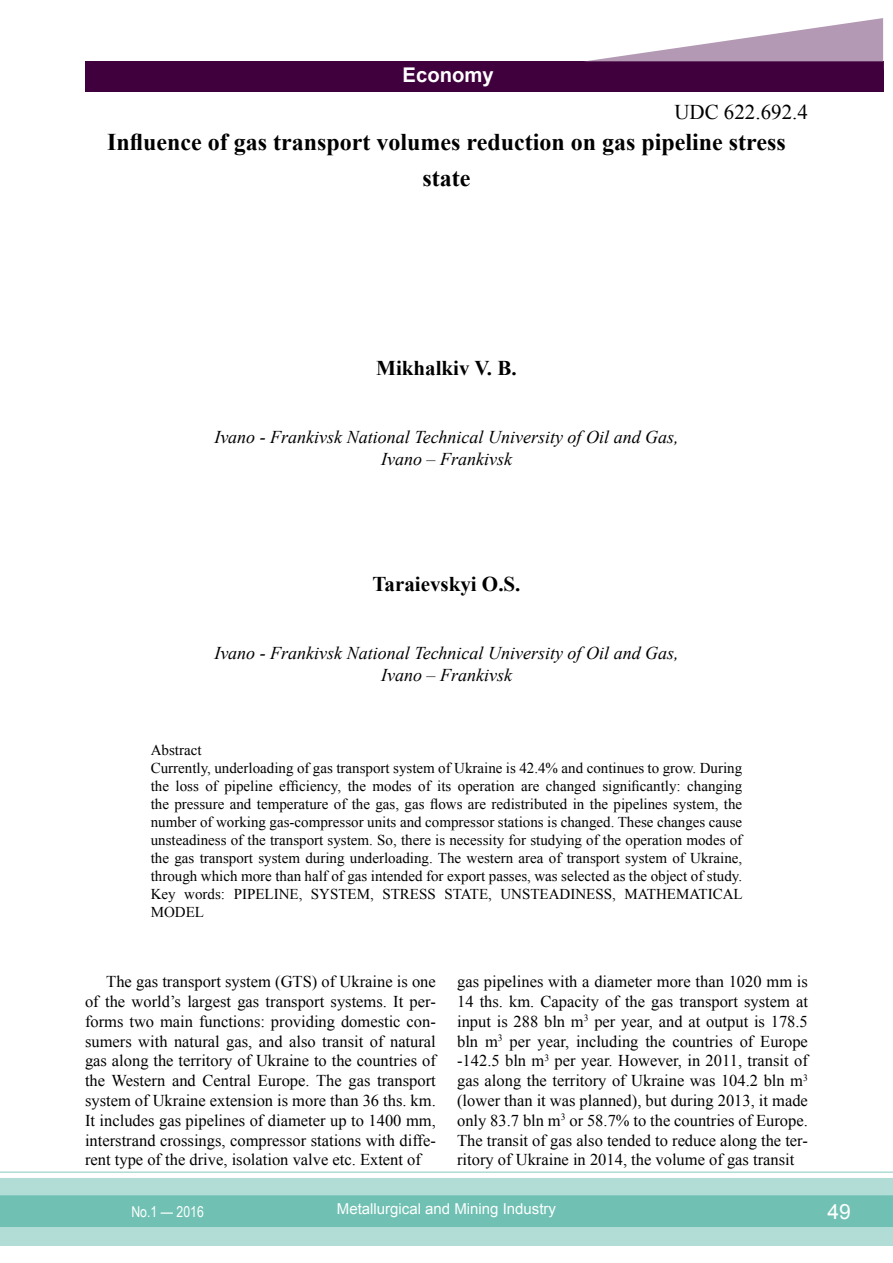
<style>
.page{position:relative;width:893px;height:1263px;background:#fff}
.page>*{position:absolute;margin:0;border:0;box-sizing:border-box;transform-origin:0 0}
.t1{font:700 24px/36px "Times New Roman";color:#000;text-align:center}
.t2{font:700 21px "Times New Roman";color:#000}
.t3{font:21px "Times New Roman";color:#000}
.t4{font:21px "Arial";color:#fff}
.t5{font:700 20.25px "Arial";color:#fff}
.t6{font:italic 18px/22.5px "Times New Roman";color:#000;text-align:center}
.t7{font:16.5px/19.8px "Times New Roman";color:#000;text-align:justify}
.t8{font:15px/18px "Times New Roman";color:#000}
.t9{font:15px "Arial";color:#fff}
.t10{font:15px "Arial Narrow";color:#fff}
</style>
<div class="page">
<div style="left:0;top:1178px;width:893px;height:68px;background:#b2ddd6"></div>
<div style="left:0;top:1195px;width:893px;height:32px;background:#70c1b3;border:2px solid #70c1b3"></div>
<div style="left:85px;top:62px;width:798px;height:30px;background:#40003d"></div>
<svg style="left:583px;top:18px;width:300px;height:44px"></svg>
<hr style="left:1px;top:1172px;width:891px;height:1px;background:#70c1b3">
<svg style="left:0;top:1171px;width:893px;height:1px"></svg>
<p class="t5" style="left:403px;top:61px;width:93px">Economy</p>
<p class="t3" style="left:674px;top:98px;width:135px">UDC 622.692.4</p>
<p class="t1" style="left:107px;top:123px;width:680px">Influence of gas transport volumes reduction on gas pipeline stress state</p>
<p class="t2" style="left:376px;top:353px;width:142px">Mikhalkіv V. B.</p>
<p class="t6" style="left:214px;top:425px;width:466px">Ivano - Frankivsk National Technical University of Oil and Gas,<br>Ivano – Frankivsk</p>
<p class="t2" style="left:372px;top:569px;width:150px">Taraievskyi O.S.</p>
<p class="t6" style="left:214px;top:641px;width:466px">Ivano - Frankivsk National Technical University of Oil and Gas,<br>Ivano – Frankivsk</p>
<p class="t8" style="left:151px;top:741px;width:593px">Abstract<br>Currently, underloading of gas transport system of Ukraine is 42.4% and continues to grow. During the loss of pipeline efficiency, the modes of its operation are changed significantly: changing the pressure and temperature of the gas, gas flows are redistributed in the pipelines system, the number of working gas-compressor units and compressor stations is changed. These changes cause unsteadiness of the transport system. So, there is necessity for studying of the operation modes of the gas transport system during underloading. The western area of transport system of Ukraine, through which more than half of gas intended for export passes, was selected as the object of study.<br>Key words: PIPELINE, SYSTEM, STRESS STATE, UNSTEADINESS, MATHEMATICAL MODEL</p>
<p class="t7" style="left:85px;top:971px;width:352px;text-indent:21px">The gas transport system (GTS) of Ukraine is one of the world’s largest gas transport systems. It per&shy;forms two main functions: providing domestic con&shy;sumers with natural gas, and also transit of natural gas along the territory of Ukraine to the countries of the Western and Central Europe. The gas transport system of Ukraine extension is more than 36 ths. km.<br>It includes gas pipelines of diameter up to 1400 mm, interstrand crossings, compressor stations with diffe&shy;rent type of the drive, isolation valve etc. Extent of</p>
<p class="t7" style="left:457px;top:971px;width:352px">gas pipelines with a diameter more than 1020 mm is 14 ths. km. Capacity of the gas transport system at input is 288 bln m<sup>3</sup> per year, and at output is 178.5 bln m<sup>3</sup> per year, including the countries of Europe -142.5 bln m<sup>3</sup> per year. However, in 2011, transit of gas along the territory of Ukraine was 104.2 bln m<sup>3 </sup>(lower than it was planned), but during 2013, it made only 83.7 bln m<sup>3</sup> or 58.7% to the countries of Europe.<br>The transit of gas also tended to reduce along the ter&shy;ritory of Ukraine in 2014, the volume of gas transit</p>
<p class="t9" style="left:354px;top:1193px;width:221px">Metallurgical and Mining Industry</p>
<p class="t10" style="left:131px;top:1200px;width:74px">No.1 — 2016</p>
<p class="t9" style="left:337px;top:1199px;width:221px">Metallurgical and Mining Industry</p>
<p class="t4" style="left:827px;top:1197px;width:25px">49</p>
</div>
